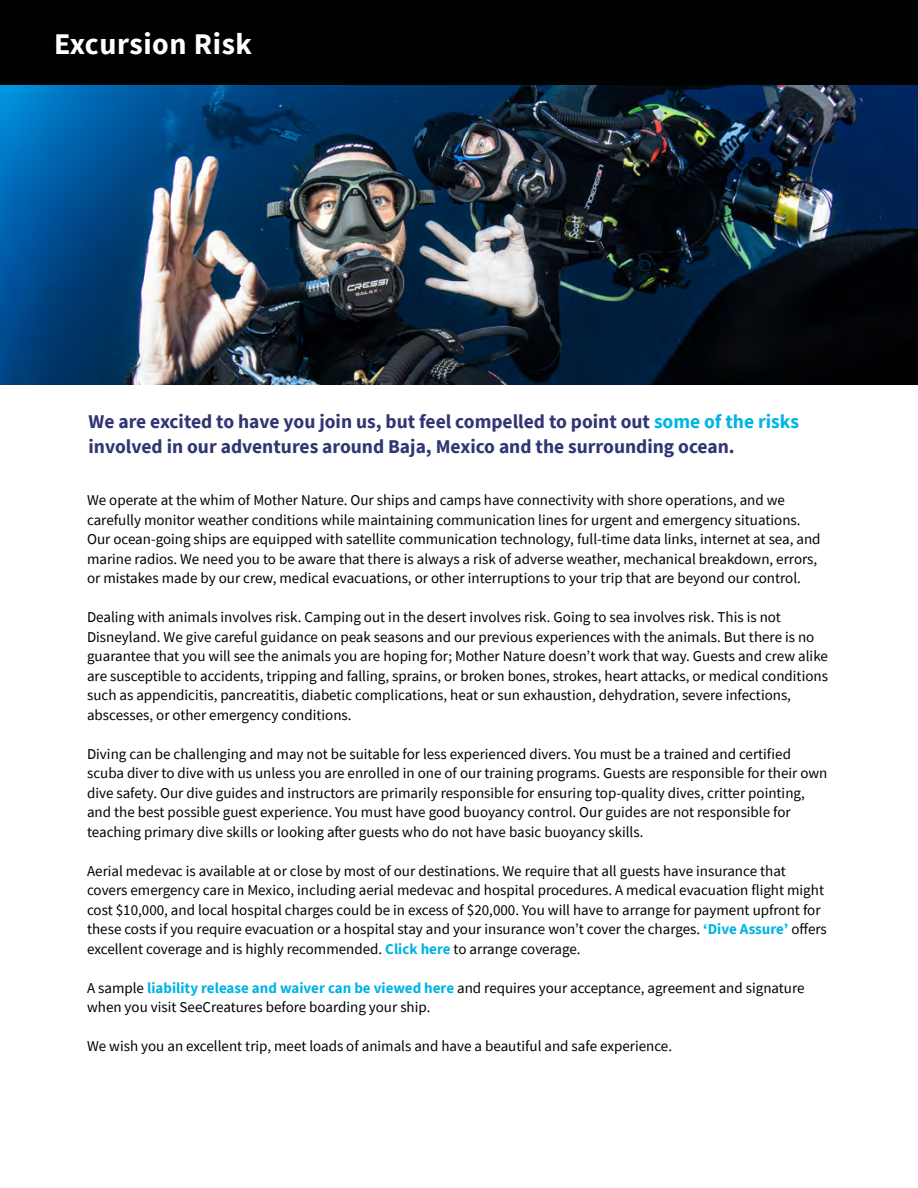
<style>
.page{position:relative;width:918px;height:1188px;background:#fff}
.page>*{position:absolute;margin:0;border:0;box-sizing:border-box;transform-origin:0 0}
.t1{font:700 30px "Source Sans Pro";letter-spacing:.02em;color:#fff}
.t2{font:700 19.5px/25.5px "Source Sans Pro";color:#303672}
.t3{font:15px/19.5px "Source Sans Pro";color:#000}
.s1{color:#00b4e3}
.s2{font-weight:700;color:#00b4e3}
</style>
<div class="page">
<div style="left:0;top:0;width:918px;height:86px;background:#000101"></div>
<img style="left:0;top:86px;width:918px;height:298px">
<h1 class="t1" style="left:54px;top:24px;width:200px">Excursion Risk</h1>
<h2 class="t2" style="left:89px;top:408px;width:712px">We are excited to have you join us, but feel compelled to point out <span class="s1">some of the risks </span>involved in our adventures around Baja, Mexico and the surrounding ocean.</h2>
<p class="t3" style="left:87px;top:491px;width:735px">We operate at the whim of Mother Nature. Our ships and camps have connectivity with shore operations, and we carefully monitor weather conditions while maintaining communication lines for urgent and emergency situations.<br>Our ocean-going ships are equipped with satellite communication technology, full-time data links, internet at sea, and marine radios. We need you to be aware that there is always a risk of adverse weather, mechanical breakdown, errors, or mistakes made by our crew, medical evacuations, or other interruptions to your trip that are beyond our control.</p>
<p class="t3" style="left:87px;top:608px;width:742px">Dealing with animals involves risk. Camping out in the desert involves risk. Going to sea involves risk. This is not Disneyland. We give careful guidance on peak seasons and our previous experiences with the animals. But there is no guarantee that you will see the animals you are hoping for; Mother Nature doesn’t work that way. Guests and crew alike are susceptible to accidents, tripping and falling, sprains, or broken bones, strokes, heart attacks, or medical conditions such as appendicitis, pancreatitis, diabetic complications, heat or sun exhaustion, dehydration, severe infections, abscesses, or other emergency conditions.</p>
<p class="t3" style="left:87px;top:744px;width:742px">Diving can be challenging and may not be suitable for less experienced divers. You must be a trained and certified scuba diver to dive with us unless you are enrolled in one of our training programs. Guests are responsible for their own dive safety. Our dive guides and instructors are primarily responsible for ensuring top-quality dives, critter pointing, and the best possible guest experience. You must have good buoyancy control. Our guides are not responsible for teaching primary dive skills or looking after guests who do not have basic buoyancy skills.</p>
<p class="t3" style="left:87px;top:861px;width:741px">Aerial medevac is available at or close by most of our destinations. We require that all guests have insurance that covers emergency care in Mexico, including aerial medevac and hospital procedures. A medical evacuation flight might cost $10,000, and local hospital charges could be in excess of $20,000. You will have to arrange for payment upfront for these costs if you require evacuation or a hospital stay and your insurance won’t cover the charges. <span class="s2">‘Dive Assure’</span> offers excellent coverage and is highly recommended. <span class="s2">Click here</span> to arrange coverage.</p>
<p class="t3" style="left:87px;top:978px;width:719px">A sample <span class="s2">liability release and waiver can be viewed here</span> and requires your acceptance, agreement and signature when you visit SeeCreatures before boarding your ship.</p>
<p class="t3" style="left:87px;top:1037px;width:587px">We wish you an excellent trip, meet loads of animals and have a beautiful and safe experience.</p>
</div>
